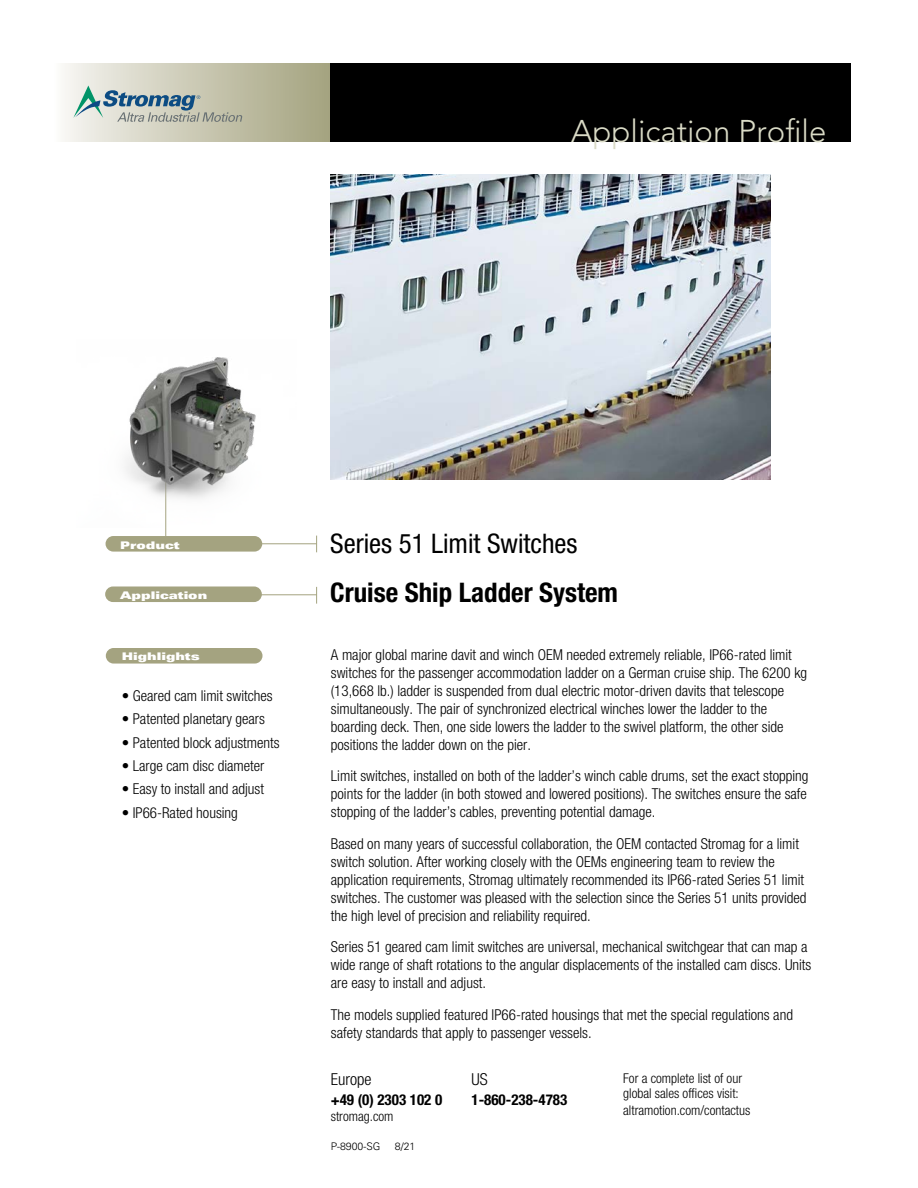
<style>
.page{position:relative;width:918px;height:1188px;background:#fff}
.page>*{position:absolute;margin:0;border:0;box-sizing:border-box;transform-origin:0 0}
.t1{font:300 31.2px "Avenir LT Std";color:#dadbc6}
.t2{font:700 condensed 27px "Helvetica Neue LT Std";color:#000}
.t3{font:condensed 27px "Helvetica Neue LT Std";color:#000}
.t4{font:300 condensed 16.5px "Helvetica Neue LT Std";color:#000}
.t5{font:300 condensed 15px/18px "Helvetica Neue LT Std";color:#000}
.t6{font:700 condensed 15px "Helvetica Neue LT Std";color:#000}
.t7{font:300 condensed 13.5px/15px "Helvetica Neue LT Std";color:#000}
.t8{font:10.5px "Univers LT Std X Black Ex";color:#fff}
.t9{font:300 10.5px "Univers LT Std";color:#000}
</style>
<div class="page">
<div style="left:105px;top:586px;width:157px;height:16px;background:#a4a380;border-radius:8px"></div>
<div style="left:106px;top:536px;width:156px;height:16px;background:#a4a380;border-radius:8px"></div>
<div style="left:54px;top:63px;width:276px;height:79px;background:linear-gradient(to right,#f8f7f3,#a3a17d)"></div>
<div style="left:330px;top:63px;width:520px;height:79px;background:#000"></div>
<hr style="left:239px;top:543px;width:78px;height:1px;background:#a4a380">
<svg style="left:316px;top:536px;width:1px;height:16px"></svg>
<svg style="left:316px;top:587px;width:1px;height:17px"></svg>
<hr style="left:239px;top:594px;width:78px;height:1px;background:#a4a380">
<img style="left:331px;top:174px;width:440px;height:306px">
<div style="left:106px;top:648px;width:157px;height:16px;background:#a4a380;border-radius:8px"></div>
<hr style="left:165px;top:472px;width:1px;height:64px;background:#a4a380">
<svg style="left:73px;top:86px;width:169px;height:36px;background:#aebab4"></svg>
<img style="left:125px;top:357px;width:131px;height:171px">
<p class="t1" style="left:571px;top:113px;width:257px">Application Profile</p>
<p class="t8" style="left:120px;top:539px;width:61px">Product</p>
<p class="t8" style="left:120px;top:589px;width:89px">Application</p>
<p class="t8" style="left:122px;top:650px;width:80px">Highlights</p>
<p class="t5" style="left:122px;top:686px;width:153px">• Geared cam limit switches</p>
<p class="t5" style="left:122px;top:710px;width:145px">• Patented planetary gears</p>
<p class="t5" style="left:122px;top:733px;width:159px">• Patented block adjustments</p>
<p class="t5" style="left:122px;top:756px;width:144px">• Large cam disc diameter</p>
<p class="t5" style="left:122px;top:780px;width:144px">• Easy to install and adjust</p>
<p class="t5" style="left:122px;top:803px;width:118px">• IP66-Rated housing</p>
<p class="t3" style="left:330px;top:528px;width:249px">Series 51 Limit Switches</p>
<p class="t2" style="left:330px;top:576px;width:289px">Cruise Ship Ladder System</p>
<p class="t5" style="left:331px;top:646px;width:478px">A major global marine davit and winch OEM needed extremely reliable, IP66-rated limit switches for the passenger accommodation ladder on a German cruise ship. The 6200 kg (13,668 lb.) ladder is suspended from dual electric motor-driven davits that telescope simultaneously. The pair of synchronized electrical winches lower the ladder to the boarding deck. Then, one side lowers the ladder to the swivel platform, the other side positions the ladder down on the pier.</p>
<p class="t5" style="left:331px;top:767px;width:479px;text-align:justify">Limit switches, installed on both of the ladder’s winch cable drums, set the exact stopping points for the ladder (in both stowed and lowered positions). The switches ensure the safe stopping of the ladder’s cables, preventing potential damage.</p>
<p class="t5" style="left:331px;top:835px;width:477px">Based on many years of successful collaboration, the OEM contacted Stromag for a limit switch solution. After working closely with the OEMs engineering team to review the application requirements, Stromag ultimately recommended its IP66-rated Series 51 limit switches. The customer was pleased with the selection since the Series 51 units provided the high level of precision and reliability required.</p>
<p class="t5" style="left:331px;top:938px;width:482px">Series 51 geared cam limit switches are universal, mechanical switchgear that can map a wide range of shaft rotations to the angular displacements of the installed cam discs. Units are easy to install and adjust.</p>
<p class="t5" style="left:331px;top:1006px;width:464px">The models supplied featured IP66-rated housings that met the special regulations and safety standards that apply to passenger vessels.</p>
<p class="t4" style="left:331px;top:1070px;width:42px">Europe</p>
<p class="t6" style="left:331px;top:1090px;width:113px">+49 (0) 2303 102 0</p>
<p class="t7" style="left:331px;top:1109px;width:64px">stromag.com</p>
<p class="t9" style="left:331px;top:1140px;width:51px">P-8900-SG</p>
<p class="t9" style="left:395px;top:1140px;width:22px">8/21</p>
<p class="t4" style="left:471px;top:1070px;width:18px">US</p>
<p class="t6" style="left:471px;top:1090px;width:97px">1-860-238-4783</p>
<p class="t7" style="left:623px;top:1071px;width:120px">For a complete list of our global sales offices visit:</p>
<p class="t7" style="left:623px;top:1102px;width:129px">altramotion.com/contactus</p>
</div>
